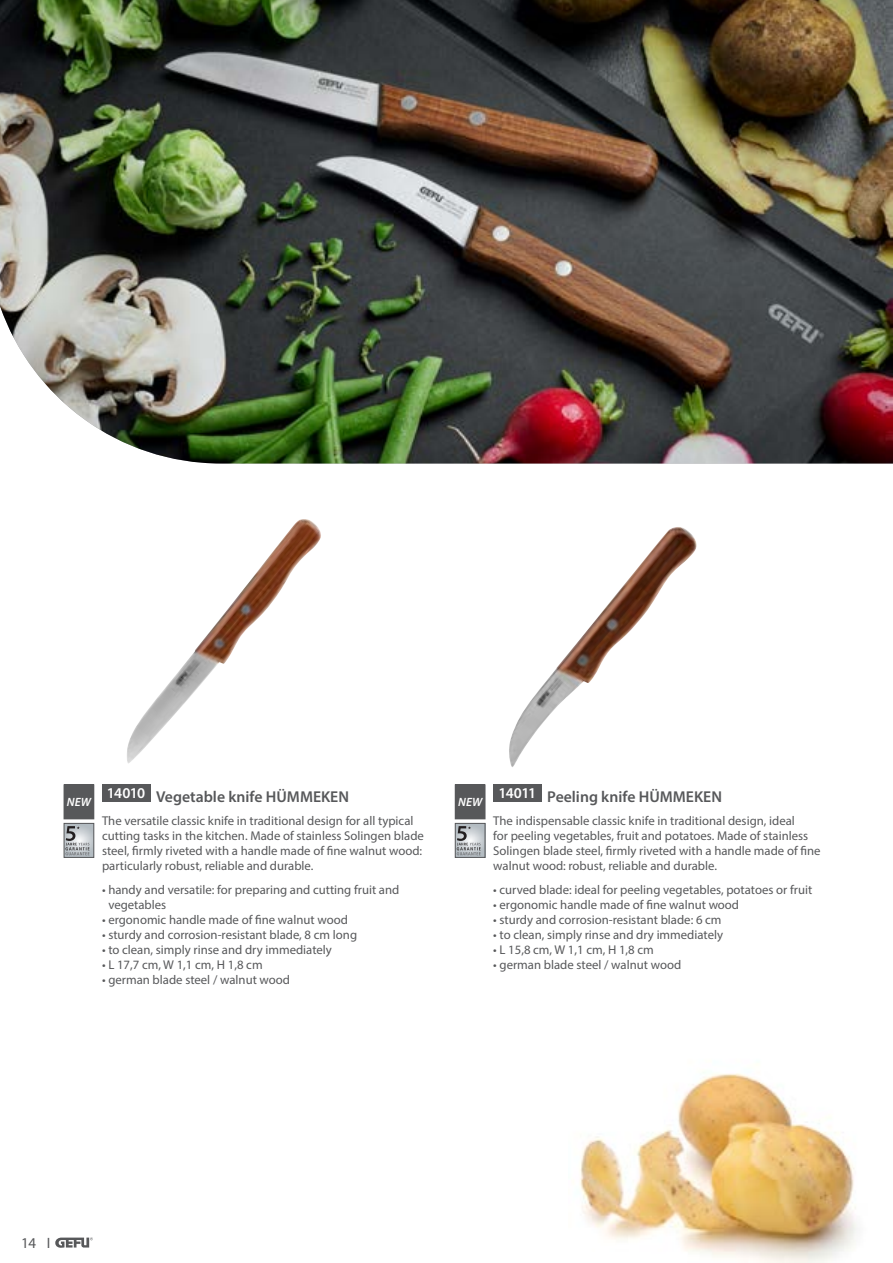
<style>
.page{position:relative;width:893px;height:1263px;background:#fff}
.page>*{position:absolute;margin:0;border:0;box-sizing:border-box;transform-origin:0 0}
.t1{font:600 15.75px "Myriad Pro";color:#57585a}
.t2{font:15px "Myriad Pro";color:#57585a}
.t3{font:12.75px/15px "Myriad Pro";color:#57585a}
.t4{font:italic 600 12px "Myriad Pro";letter-spacing:.015em;color:#fff}
</style>
<div class="page">
<img style="left:0;top:0;width:893px;height:463px">
<img style="left:127px;top:519px;width:194px;height:245px">
<img style="left:509px;top:527px;width:188px;height:240px">
<img style="left:580px;top:1073px;width:277px;height:190px">
<div style="left:102px;top:784px;width:48px;height:17px;background:#57585a"></div>
<img style="left:66px;top:825px;width:26px;height:31px">
<svg style="left:66px;top:826px;width:23px;height:29px"></svg>
<div style="left:64px;top:823px;width:30px;height:35px;border:1px solid #57585a"></div>
<div style="left:64px;top:785px;width:30px;height:34px;background:#57585a"></div>
<div style="left:64px;top:784px;width:30px;height:35px;border:1px solid #57585a"></div>
<div style="left:493px;top:784px;width:48px;height:17px;background:#57585a"></div>
<img style="left:457px;top:825px;width:26px;height:31px">
<svg style="left:457px;top:826px;width:24px;height:29px"></svg>
<div style="left:455px;top:823px;width:30px;height:35px;border:1px solid #57585a"></div>
<div style="left:455px;top:785px;width:30px;height:34px;background:#57585a"></div>
<div style="left:455px;top:784px;width:30px;height:35px;border:1px solid #57585a"></div>
<svg style="left:55px;top:1237px;width:38px;height:11px"></svg>
<p class="t4" style="left:67px;top:795px;width:26px">NEW</p>
<p class="t1" style="left:498px;top:786px;width:225px"><sup>14011</sup> Peeling knife HÜMMEKEN</p>
<p class="t3" style="left:493px;top:813px;width:329px">The indispensable classic knife in traditional design, ideal<br>for peeling vegetables, fruit and potatoes. Made of stainless Solingen blade steel, firmly riveted with a handle made of fine walnut wood: robust, reliable and durable.</p>
<p class="t3" style="left:493px;top:882px;width:320px">• curved blade: ideal for peeling vegetables, potatoes or fruit</p>
<p class="t3" style="left:493px;top:896px;width:247px">• ergonomic handle made of fine walnut wood</p>
<p class="t3" style="left:493px;top:911px;width:230px">• sturdy and corrosion-resistant blade: 6 cm</p>
<p class="t3" style="left:493px;top:926px;width:231px">• to clean, simply rinse and dry immediately</p>
<p class="t3" style="left:493px;top:941px;width:162px">• L 15,8 cm, W 1,1 cm, H 1,8 cm</p>
<p class="t3" style="left:493px;top:956px;width:189px">• german blade steel / walnut wood</p>
<p class="t1" style="left:107px;top:786px;width:244px"><sup>14010</sup> Vegetable knife HÜMMEKEN</p>
<p class="t3" style="left:102px;top:813px;width:323px">The versatile classic knife in traditional design for all typical cutting tasks in the kitchen. Made of stainless Solingen blade steel, firmly riveted with a handle made of fine walnut wood: particularly robust, reliable and durable.</p>
<p class="t3" style="left:108px;top:882px;width:293px;text-indent:-6px">• handy and versatile: for preparing and cutting fruit and vegetables</p>
<p class="t3" style="left:102px;top:911px;width:247px">• ergonomic handle made of fine walnut wood</p>
<p class="t3" style="left:102px;top:926px;width:257px">• sturdy and corrosion-resistant blade, 8 cm long</p>
<p class="t3" style="left:102px;top:941px;width:231px">• to clean, simply rinse and dry immediately</p>
<p class="t3" style="left:102px;top:956px;width:162px">• L 17,7 cm, W 1,1 cm, H 1,8 cm</p>
<p class="t3" style="left:102px;top:971px;width:189px">• german blade steel / walnut wood</p>
<p class="t4" style="left:458px;top:795px;width:26px">NEW</p>
<p class="t2" style="left:21px;top:1233px;width:31px">14 I</p>
</div>
